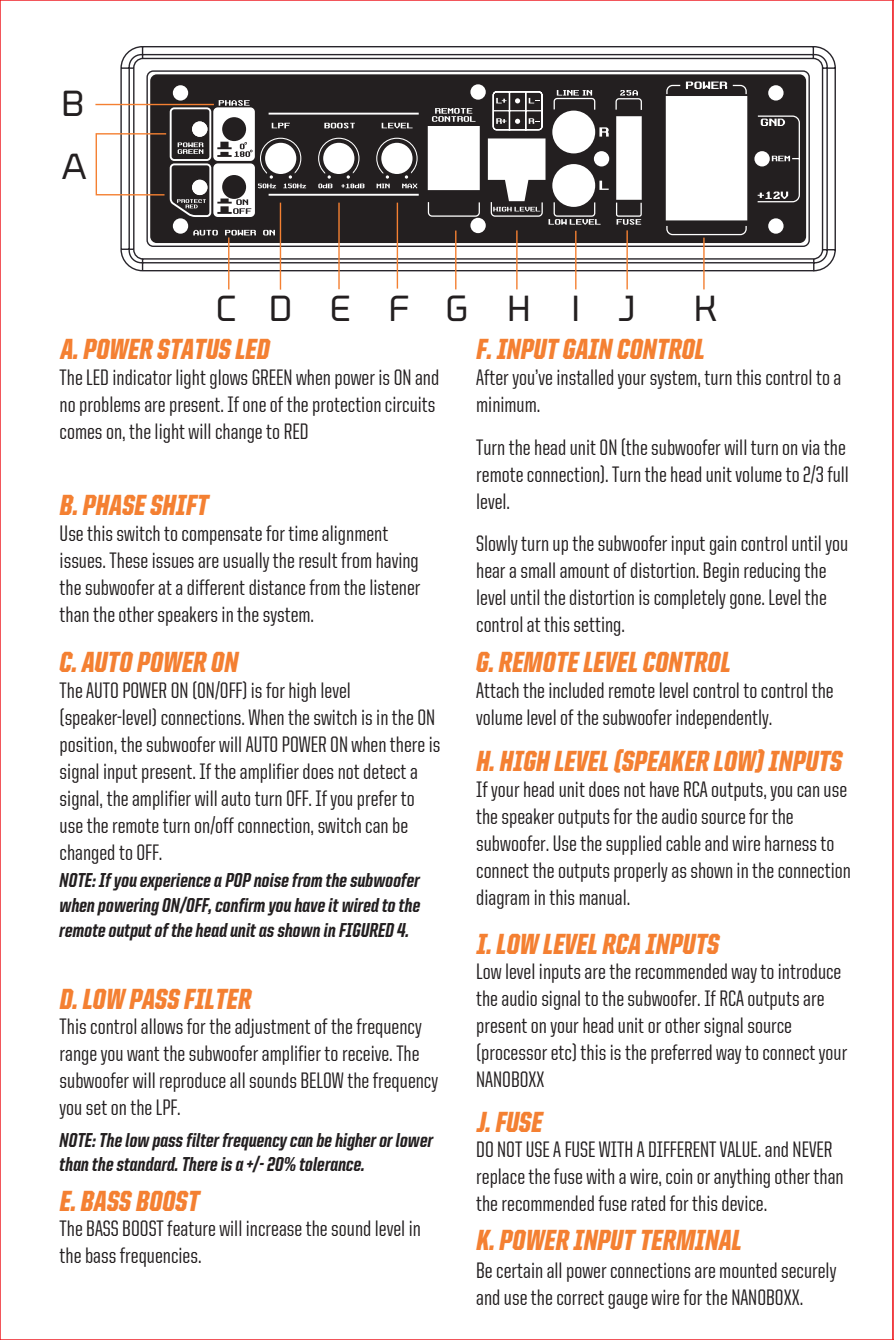
<style>
.page{position:relative;width:894px;height:1340px;background:#fff}
.page>*{position:absolute;margin:0;border:0;box-sizing:border-box;transform-origin:0 0}
.t1{font:33.75px/62.6px "Prime";letter-spacing:1.15em;color:#231f20}
.t2{font:900 29.25px "United Italic Cond";color:#f48032}
.t3{font:500 22.5px/27px "United Sans Cond";color:#231f20}
.t4{font:800 20.25px/24.8px "United Italic Cond";color:#231f20;text-align:justify}
</style>
<div class="page">
<svg style="left:120px;top:46px;width:716px;height:227px"></svg>
<hr style="left:95px;top:104px;width:119px;height:1px;background:#f48032">
<svg style="left:95px;top:123px;width:211px;height:167px"></svg>
<hr style="left:280px;top:203px;width:1px;height:87px;background:#f48032">
<hr style="left:338px;top:203px;width:1px;height:86px;background:#f48032">
<hr style="left:396px;top:203px;width:2px;height:86px;background:#f48032">
<hr style="left:455px;top:231px;width:1px;height:58px;background:#f48032">
<hr style="left:516px;top:230px;width:1px;height:59px;background:#f48032">
<hr style="left:575px;top:231px;width:1px;height:58px;background:#f48032">
<hr style="left:626px;top:230px;width:1px;height:59px;background:#f48032">
<hr style="left:703px;top:238px;width:1px;height:51px;background:#f48032">
<h1 class="t1" style="left:62px;top:73px;width:27px">B<br>A</h1>
<h1 class="t1" style="left:216px;top:277px;width:420px">CDEFGHIJ</h1>
<h1 class="t1" style="left:694px;top:277px;width:24px">K</h1>
<h2 class="t2" style="left:61px;top:334px;width:211px">A. POWER STATUS LED</h2>
<p class="t3" style="left:60px;top:364px;width:381px">The LED indicator light glows GREEN when power is ON and no problems are present. If one of the protection circuits comes on, the light will change to RED</p>
<h2 class="t2" style="left:476px;top:334px;width:230px">F. INPUT GAIN CONTROL</h2>
<p class="t3" style="left:476px;top:364px;width:366px">After you’ve installed your system, turn this control to a minimum.</p>
<p class="t3" style="left:476px;top:433px;width:374px">Turn the head unit ON (the subwoofer will turn on via the remote connection). Turn the head unit volume to 2/3 full level.</p>
<p class="t3" style="left:476px;top:530px;width:373px">Slowly turn up the subwoofer input gain control until you hear a small amount of distortion. Begin reducing the level until the distortion is completely gone. Level the control at this setting.</p>
<h2 class="t2" style="left:476px;top:647px;width:256px">G. REMOTE LEVEL CONTROL</h2>
<p class="t3" style="left:476px;top:676px;width:359px">Attach the included remote level control to control the volume level of the subwoofer independently.</p>
<h2 class="t2" style="left:476px;top:746px;width:367px">H. HIGH LEVEL (SPEAKER LOW) INPUTS</h2>
<p class="t3" style="left:476px;top:775px;width:376px">If your head unit does not have RCA outputs, you can use the speaker outputs for the audio source for the subwoofer. Use the supplied cable and wire harness to connect the outputs properly as shown in the connection diagram in this manual.</p>
<h2 class="t2" style="left:476px;top:928px;width:244px">I. LOW LEVEL RCA INPUTS</h2>
<p class="t3" style="left:476px;top:958px;width:372px">Low level inputs are the recommended way to introduce the audio signal to the subwoofer. If RCA outputs are present on your head unit or other signal source (processor etc) this is the preferred way to connect your NANOBOXX</p>
<h2 class="t2" style="left:477px;top:1106px;width:67px">J. FUSE</h2>
<p class="t3" style="left:476px;top:1136px;width:369px">DO NOT USE A FUSE WITH A DIFFERENT VALUE. and NEVER replace the fuse with a wire, coin or anything other than the recommended fuse rated for this device.</p>
<h2 class="t2" style="left:60px;top:490px;width:150px">B. PHASE SHIFT</h2>
<p class="t3" style="left:60px;top:520px;width:362px">Use this switch to compensate for time alignment issues. These issues are usually the result from having the subwoofer at a different distance from the listener than the other speakers in the system.</p>
<h2 class="t2" style="left:60px;top:647px;width:180px">C. AUTO POWER ON</h2>
<p class="t3" style="left:60px;top:676px;width:382px">The AUTO POWER ON (ON/OFF) is for high level (speaker-level) connections. When the switch is in the ON position, the subwoofer will AUTO POWER ON when there is signal input present. If the amplifier does not detect a signal, the amplifier will auto turn OFF. If you prefer to use the remote turn on/off connection, switch can be changed to OFF.</p>
<p class="t4" style="left:60px;top:868px;width:362px">NOTE: If you experience a POP noise from the subwoofer when powering ON/OFF, confirm you have it wired to the remote output of the head unit as shown in FIGURED 4.</p>
<h2 class="t2" style="left:60px;top:983px;width:193px">D. LOW PASS FILTER</h2>
<p class="t3" style="left:60px;top:1013px;width:380px">This control allows for the adjustment of the frequency range you want the subwoofer amplifier to receive. The subwoofer will reproduce all sounds BELOW the frequency you set on the LPF.</p>
<p class="t4" style="left:60px;top:1127px;width:375px">NOTE: The low pass filter frequency can be higher or lower than the standard. There is a +/- 20% tolerance.</p>
<h2 class="t2" style="left:60px;top:1185px;width:141px">E. BASS BOOST</h2>
<p class="t3" style="left:60px;top:1215px;width:363px">The BASS BOOST feature will increase the sound level in the bass frequencies.</p>
<h2 class="t2" style="left:476px;top:1225px;width:267px">K. POWER INPUT TERMINAL</h2>
<p class="t3" style="left:476px;top:1257px;width:361px">Be certain all power connections are mounted securely and use the correct gauge wire for the NANOBOXX.</p>
</div>
